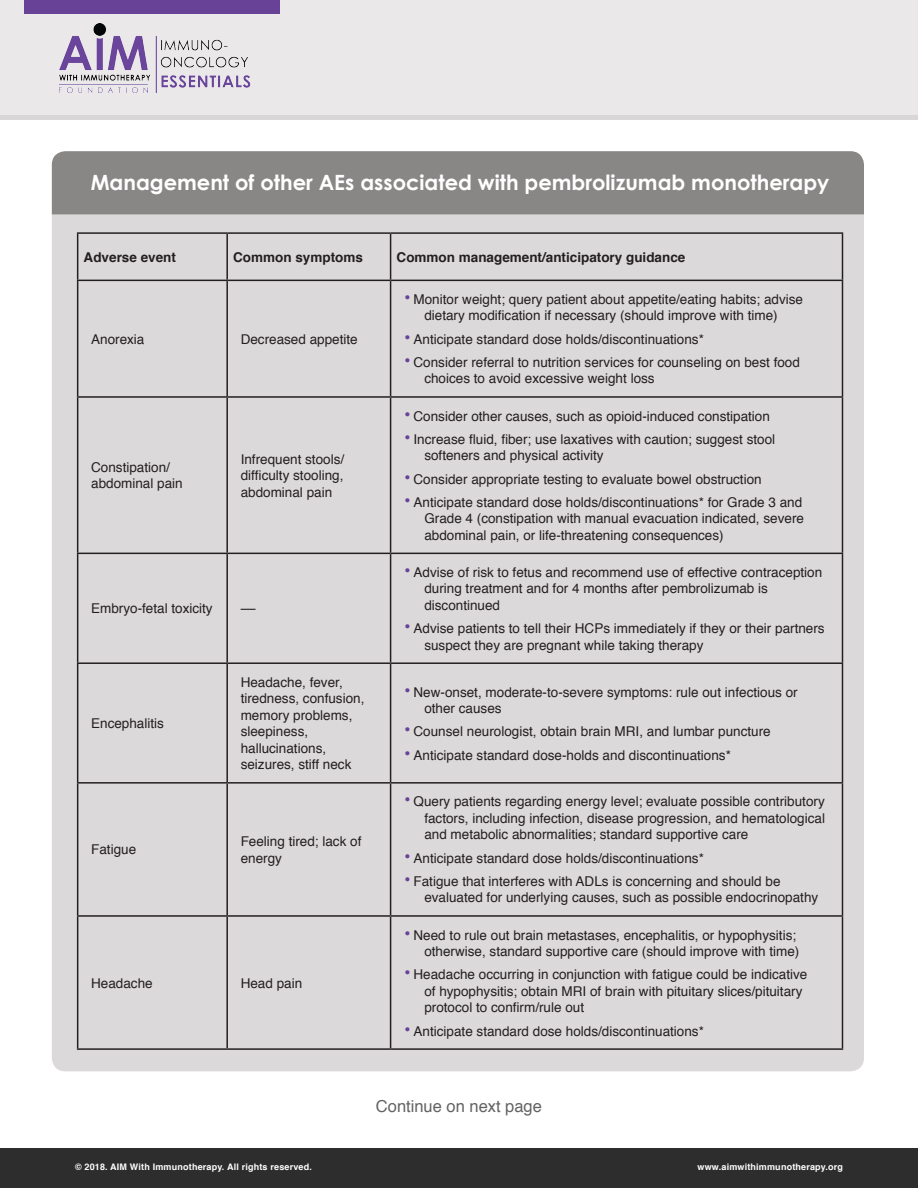
<style>
.page{position:relative;width:918px;height:1188px;background:#fff}
.page>*{position:absolute;margin:0;border:0;box-sizing:border-box;transform-origin:0 0}
.t1{font:700 21px "Century Gothic";color:#fff}
.t2{font:16.5px "Helvetica";color:#646363}
.t3{font:13.5px/16.5px "Helvetica";color:#231f20}
.t4{font:700 13.5px "Helvetica";color:#231f20}
.t5{font:700 9px "Helvetica";letter-spacing:.02em;color:#fff}
.s1{font-size:18.75px;color:#684297}
</style>
<div class="page">
<div style="left:52px;top:214px;width:812px;height:857px;background:#dcd9da"></div>
<div style="left:52px;top:151px;width:812px;height:63px;background:#898686"></div>
<div style="left:0;top:0;width:918px;height:115px;background:#eae8e8"></div>
<hr style="left:0;top:115px;width:918px;height:4px;background:#d9d6d7">
<div style="left:0;top:1149px;width:918px;height:39px;background:#2e2d2e"></div>
<img style="left:59px;top:24px;width:192px;height:69px">
<div style="left:24px;top:0;width:255px;height:14px;background:#684297"></div>
<hr style="left:77px;top:398px;width:1px;height:155px;background:#231f20">
<hr style="left:226px;top:398px;width:2px;height:155px;background:#231f20">
<hr style="left:390px;top:398px;width:1px;height:155px;background:#231f20">
<hr style="left:842px;top:398px;width:1px;height:155px;background:#231f20">
<hr style="left:77px;top:281px;width:1px;height:115px;background:#231f20">
<hr style="left:226px;top:281px;width:2px;height:115px;background:#231f20">
<hr style="left:390px;top:281px;width:1px;height:115px;background:#231f20">
<hr style="left:842px;top:281px;width:1px;height:115px;background:#231f20">
<hr style="left:77px;top:396px;width:150px;height:2px;background:#231f20">
<hr style="left:227px;top:396px;width:164px;height:2px;background:#231f20">
<hr style="left:391px;top:396px;width:452px;height:2px;background:#231f20">
<hr style="left:77px;top:784px;width:1px;height:131px;background:#231f20">
<hr style="left:226px;top:784px;width:2px;height:131px;background:#231f20">
<hr style="left:390px;top:784px;width:1px;height:131px;background:#231f20">
<hr style="left:77px;top:915px;width:150px;height:2px;background:#231f20">
<hr style="left:77px;top:917px;width:1px;height:131px;background:#231f20">
<hr style="left:227px;top:915px;width:164px;height:2px;background:#231f20">
<hr style="left:226px;top:917px;width:2px;height:131px;background:#231f20">
<hr style="left:390px;top:917px;width:1px;height:131px;background:#231f20">
<hr style="left:842px;top:917px;width:1px;height:131px;background:#231f20">
<hr style="left:77px;top:1048px;width:150px;height:2px;background:#231f20">
<hr style="left:227px;top:1048px;width:164px;height:2px;background:#231f20">
<hr style="left:391px;top:1048px;width:452px;height:2px;background:#231f20">
<hr style="left:77px;top:553px;width:150px;height:1px;background:#231f20">
<hr style="left:77px;top:554px;width:1px;height:108px;background:#231f20">
<hr style="left:227px;top:553px;width:164px;height:1px;background:#231f20">
<hr style="left:226px;top:554px;width:2px;height:108px;background:#231f20">
<hr style="left:391px;top:553px;width:452px;height:1px;background:#231f20">
<hr style="left:390px;top:554px;width:1px;height:108px;background:#231f20">
<hr style="left:842px;top:554px;width:1px;height:108px;background:#231f20">
<hr style="left:77px;top:662px;width:150px;height:2px;background:#231f20">
<hr style="left:77px;top:664px;width:1px;height:118px;background:#231f20">
<hr style="left:227px;top:662px;width:164px;height:2px;background:#231f20">
<hr style="left:226px;top:664px;width:2px;height:118px;background:#231f20">
<hr style="left:391px;top:662px;width:452px;height:2px;background:#231f20">
<hr style="left:390px;top:664px;width:1px;height:118px;background:#231f20">
<hr style="left:842px;top:664px;width:1px;height:118px;background:#231f20">
<hr style="left:77px;top:782px;width:150px;height:2px;background:#231f20">
<hr style="left:227px;top:782px;width:164px;height:2px;background:#231f20">
<hr style="left:391px;top:782px;width:452px;height:2px;background:#231f20">
<hr style="left:842px;top:784px;width:1px;height:131px;background:#231f20">
<hr style="left:391px;top:915px;width:452px;height:2px;background:#231f20">
<hr style="left:77px;top:232px;width:150px;height:2px;background:#231f20">
<hr style="left:77px;top:234px;width:1px;height:46px;background:#231f20">
<hr style="left:227px;top:232px;width:164px;height:2px;background:#231f20">
<hr style="left:226px;top:234px;width:2px;height:46px;background:#231f20">
<hr style="left:391px;top:232px;width:452px;height:2px;background:#231f20">
<hr style="left:390px;top:234px;width:1px;height:46px;background:#231f20">
<hr style="left:842px;top:234px;width:1px;height:46px;background:#231f20">
<hr style="left:77px;top:280px;width:150px;height:1px;background:#231f20">
<hr style="left:227px;top:280px;width:164px;height:1px;background:#231f20">
<hr style="left:391px;top:280px;width:452px;height:1px;background:#231f20">
<p class="t1" style="left:91px;top:166px;width:740px">Management of other AEs associated with pembrolizumab monotherapy</p>
<p class="t4" style="left:84px;top:246px;width:94px">Adverse event</p>
<p class="t4" style="left:233px;top:246px;width:131px">Common symptoms</p>
<p class="t4" style="left:397px;top:246px;width:290px">Common management/anticipatory guidance</p>
<p class="t3" style="left:91px;top:331px;width:55px">Anorexia</p>
<p class="t3" style="left:241px;top:331px;width:119px">Decreased appetite</p>
<p class="t3" style="left:91px;top:459px;width:93px">Constipation/ abdominal pain</p>
<p class="t3" style="left:241px;top:451px;width:105px;text-align:justify">Infrequent stools/ difficulty stooling, abdominal pain</p>
<p class="t3" style="left:91px;top:601px;width:123px">Embryo-fetal toxicity</p>
<p class="t3" style="left:241px;top:601px;width:17px">––</p>
<p class="t3" style="left:404px;top:291px;width:400px;text-align:center"><span class="s1">•</span> Monitor weight; query patient about appetite/eating habits; advise dietary modification if necessary (should improve with time)</p>
<p class="t3" style="left:404px;top:331px;width:301px"><span class="s1">•</span> Anticipate standard dose holds/discontinuations*</p>
<p class="t3" style="left:424px;top:354px;width:377px;text-indent:-20px"><span class="s1">•</span> Consider referral to nutrition services for counseling on best food choices to avoid excessive weight loss</p>
<p class="t3" style="left:404px;top:408px;width:367px"><span class="s1">•</span> Consider other causes, such as opioid-induced constipation</p>
<p class="t3" style="left:424px;top:431px;width:352px;text-indent:-20px"><span class="s1">•</span> Increase fluid, fiber; use laxatives with caution; suggest stool softeners and physical activity</p>
<p class="t3" style="left:404px;top:471px;width:359px"><span class="s1">•</span> Consider appropriate testing to evaluate bowel obstruction</p>
<p class="t3" style="left:424px;top:494px;width:381px;text-indent:-20px"><span class="s1">•</span> Anticipate standard dose holds/discontinuations* for Grade 3 and<br>Grade 4 (constipation with manual evacuation indicated, severe abdominal pain, or life-threatening consequences)</p>
<p class="t3" style="left:424px;top:564px;width:399px;text-indent:-20px"><span class="s1">•</span> Advise of risk to fetus and recommend use of effective contraception during treatment and for 4 months after pembrolizumab is discontinued</p>
<p class="t3" style="left:424px;top:621px;width:402px;text-indent:-20px"><span class="s1">•</span> Advise patients to tell their HCPs immediately if they or their partners suspect they are pregnant while taking therapy</p>
<p class="t3" style="left:91px;top:716px;width:74px">Encephalitis</p>
<p class="t3" style="left:241px;top:674px;width:125px">Headache, fever, tiredness, confusion, memory problems, sleepiness, hallucinations, seizures, stiff neck</p>
<p class="t3" style="left:424px;top:684px;width:375px;text-indent:-20px"><span class="s1">•</span> New-onset, moderate-to-severe symptoms: rule out infectious or other causes</p>
<p class="t3" style="left:404px;top:724px;width:368px"><span class="s1">•</span> Counsel neurologist, obtain brain MRI, and lumbar puncture</p>
<p class="t3" style="left:404px;top:747px;width:328px"><span class="s1">•</span> Anticipate standard dose-holds and discontinuations*</p>
<p class="t3" style="left:91px;top:842px;width:47px">Fatigue</p>
<p class="t3" style="left:241px;top:834px;width:122px">Feeling tired; lack of energy</p>
<p class="t3" style="left:91px;top:975px;width:63px">Headache</p>
<p class="t3" style="left:241px;top:975px;width:63px">Head pain</p>
<p class="t3" style="left:424px;top:794px;width:402px;text-align:justify;text-indent:-20px"><span class="s1">•</span> Query patients regarding energy level; evaluate possible contributory factors, including infection, disease progression, and hematological and metabolic abnormalities; standard supportive care</p>
<p class="t3" style="left:404px;top:850px;width:301px"><span class="s1">•</span> Anticipate standard dose holds/discontinuations*</p>
<p class="t3" style="left:424px;top:873px;width:395px;text-indent:-20px"><span class="s1">•</span> Fatigue that interferes with ADLs is concerning and should be evaluated for underlying causes, such as possible endocrinopathy</p>
<p class="t3" style="left:404px;top:927px;width:397px;text-align:right"><span class="s1">•</span> Need to rule out brain metastases, encephalitis, or hypophysitis; otherwise, standard supportive care (should improve with time)</p>
<p class="t3" style="left:424px;top:967px;width:385px;text-indent:-20px"><span class="s1">•</span> Headache occurring in conjunction with fatigue could be indicative of hypophysitis; obtain MRI of brain with pituitary slices/pituitary protocol to confirm/rule out</p>
<p class="t3" style="left:404px;top:1023px;width:301px"><span class="s1">•</span> Anticipate standard dose holds/discontinuations*</p>
<p class="t2" style="left:376px;top:1093px;width:168px">Continue on next page</p>
<p class="t5" style="left:75px;top:1159px;width:238px">© 2018. AIM With Immunotherapy. All rights reserved.</p>
<p class="t5" style="left:698px;top:1159px;width:147px">www.aimwithimmunotherapy.org</p>
</div>
